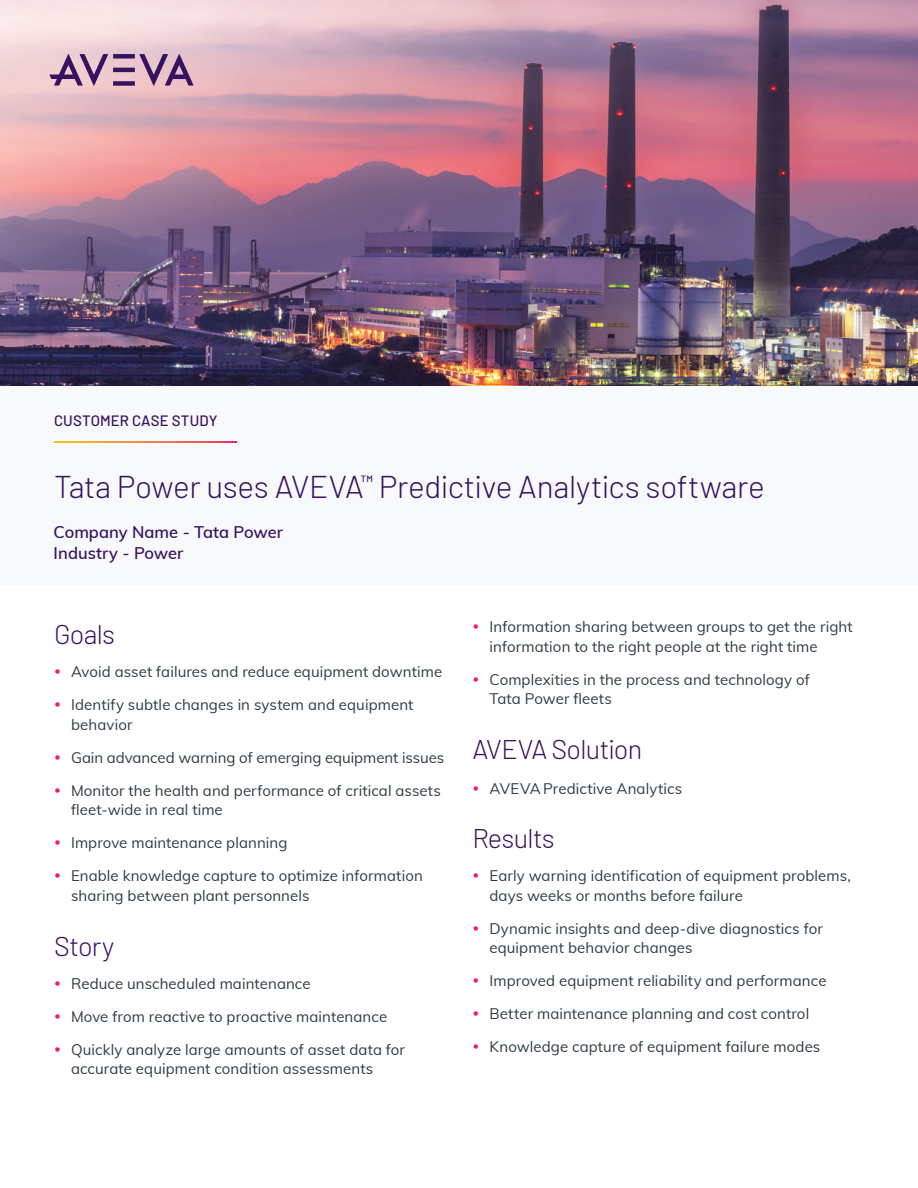
<style>
.page{position:relative;width:918px;height:1188px;background:#fff}
.page>*{position:absolute;margin:0;border:0;box-sizing:border-box;transform-origin:0 0}
.H2_Doc_Title{font:300 31.5px "Barlow";letter-spacing:-.01em;color:#371260}
.H3_Internal_Pages{font:300 27px "Barlow";letter-spacing:-.025em;color:#371260}
.Cover_-_Company_Name{font:600 16.5px/21px "Muli";color:#371260}
.t1{font:15px/19.5px "Muli";letter-spacing:.005em;color:#2f3b41}
.Doc_Content_Type{font:500 15px "Barlow";letter-spacing:.01em;color:#371260}
.H2_Doc_Title-2{font:500 9.15px "Barlow";color:#371260}
</style>
<div class="page">
<img style="left:0;top:0;width:918px;height:386px">
<div style="left:0;top:387px;width:918px;height:198px;background:#f8f9fa"></div>
<svg style="left:54px;top:441px;width:183px;height:2px"></svg>
<div style="left:113px;top:81px;width:22px;height:5px;background:#371260"></div>
<hr style="left:113px;top:68px;width:22px;height:4px;background:#371260">
<div style="left:113px;top:54px;width:22px;height:5px;background:#371260"></div>
<svg style="left:49px;top:54px;width:59px;height:32px"></svg>
<svg style="left:139px;top:54px;width:55px;height:32px"></svg>
<p class="Doc_Content_Type" style="left:54px;top:411px;width:165px">CUSTOMER CASE STUDY</p>
<p class="H2_Doc_Title" style="left:54px;top:467px;width:311px">Tata Power uses AVEVA</p>
<p class="H2_Doc_Title-2" style="left:361px;top:473px;width:13px">TM</p>
<p class="H2_Doc_Title" style="left:379px;top:467px;width:388px">Predictive Analytics software</p>
<p class="Cover_-_Company_Name" style="left:54px;top:521px;width:231px">Company Name - Tata Power<br>Industry - Power</p>
<p class="H3_Internal_Pages" style="left:54px;top:618px;width:63px">Goals</p>
<p class="t1" style="left:71px;top:661px;width:373px">Avoid asset failures and reduce equipment downtime</p>
<p class="t1" style="left:71px;top:694px;width:344px">Identify subtle changes in system and equipment behavior</p>
<p class="t1" style="left:71px;top:747px;width:375px">Gain advanced warning of emerging equipment issues</p>
<p class="t1" style="left:71px;top:780px;width:371px">Monitor the health and performance of critical assets fleet-wide in real time</p>
<p class="t1" style="left:71px;top:832px;width:218px">Improve maintenance planning</p>
<p class="t1" style="left:71px;top:865px;width:353px">Enable knowledge capture to optimize information sharing between plant personnels</p>
<p class="H3_Internal_Pages" style="left:54px;top:929px;width:62px">Story</p>
<p class="t1" style="left:71px;top:973px;width:241px">Reduce unscheduled maintenance</p>
<p class="t1" style="left:71px;top:1006px;width:318px">Move from reactive to proactive maintenance</p>
<p class="t1" style="left:71px;top:1039px;width:336px">Quickly analyze large amounts of asset data for accurate equipment condition assessments</p>
<p class="t1" style="left:490px;top:617px;width:365px">Information sharing between groups to get the right information to the right people at the right time</p>
<p class="t1" style="left:490px;top:669px;width:322px">Complexities in the process and technology of<br>Tata Power fleets</p>
<p class="H3_Internal_Pages" style="left:472px;top:733px;width:171px">AVEVA Solution</p>
<p class="t1" style="left:490px;top:778px;width:194px">AVEVA Predictive Analytics</p>
<p class="H3_Internal_Pages" style="left:472px;top:822px;width:84px">Results</p>
<p class="t1" style="left:490px;top:866px;width:363px">Early warning identification of equipment problems, days weeks or months before failure</p>
<p class="t1" style="left:490px;top:918px;width:335px">Dynamic insights and deep-dive diagnostics for equipment behavior changes</p>
<p class="t1" style="left:490px;top:971px;width:339px">Improved equipment reliability and performance</p>
<p class="t1" style="left:490px;top:1004px;width:321px">Better maintenance planning and cost control</p>
<p class="t1" style="left:490px;top:1037px;width:332px">Knowledge capture of equipment failure modes</p>
</div>
